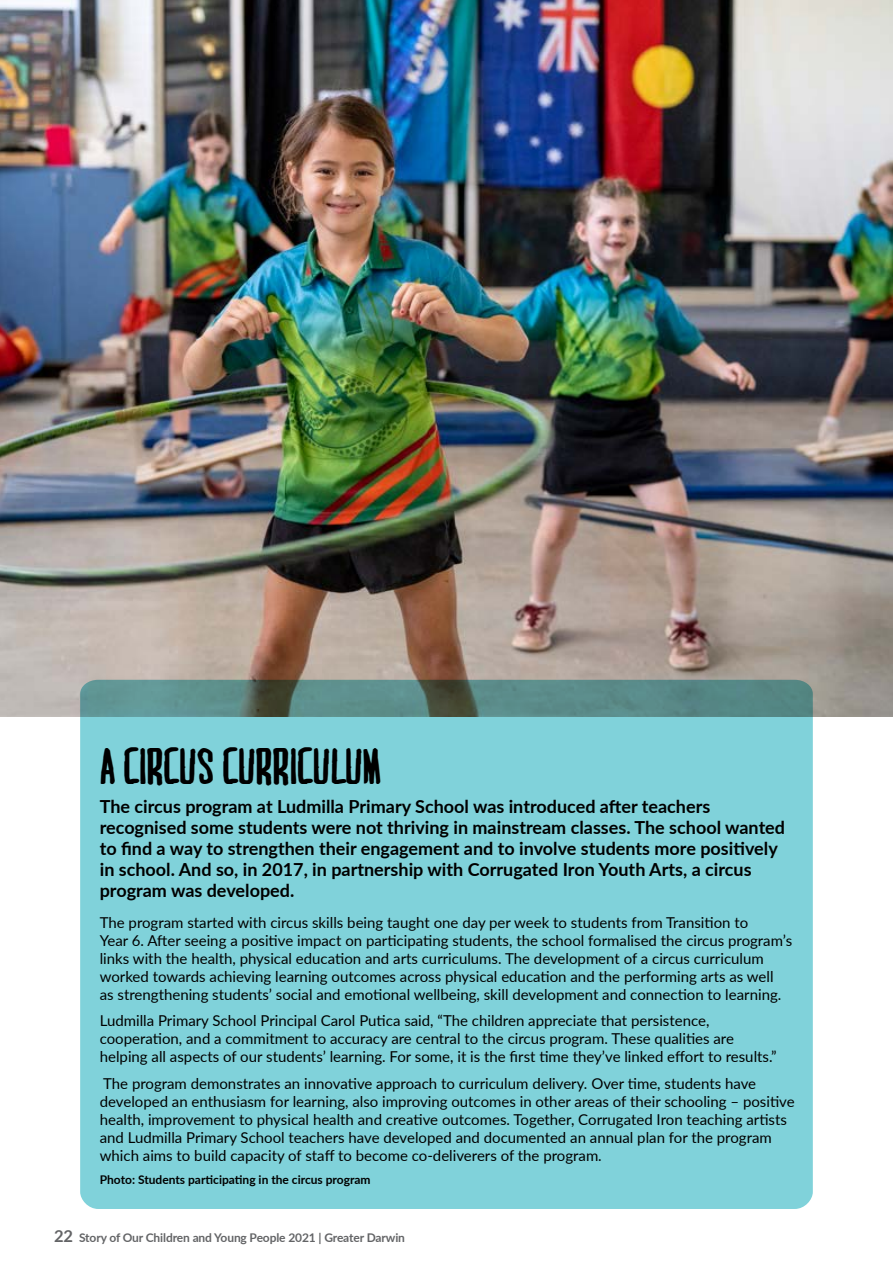
<style>
.page{position:relative;width:893px;height:1263px;background:#fff}
.page>*{position:absolute;margin:0;border:0;box-sizing:border-box;transform-origin:0 0}
.t1{font:48px "MARI&DAVIDBOLD";letter-spacing:.02em;color:#000}
.t2{font:700 18px/21px "Lato";color:#000}
.t3{font:15px/18px "Lato";color:#000}
.t4{font:700 12px "Lato";letter-spacing:-.01em;color:#636466}
.t5{font:700 12px "Lato";color:#000}
.s1{font-size:16.5px}
</style>
<div class="page">
<img style="left:0;top:0;width:893px;height:716px">
<svg style="left:80px;top:680px;width:733px;height:529px;fill:#80d2da"></svg>
<h1 class="t1" style="left:100px;top:747px;width:283px">A CIRCUS CURRICULUM</h1>
<p class="t2" style="left:100px;top:795px;width:687px">The circus program at Ludmilla Primary School was introduced after teachers recognised some students were not thriving in mainstream classes. The school wanted to find a way to strengthen their engagement and to involve students more positively in school. And so, in 2017, in partnership with Corrugated Iron Youth Arts, a circus program was developed.</p>
<p class="t3" style="left:100px;top:913px;width:694px">The program started with circus skills being taught one day per week to students from Transition to<br>Year 6. After seeing a positive impact on participating students, the school formalised the circus program’s links with the health, physical education and arts curriculums. The development of a circus curriculum worked towards achieving learning outcomes across physical education and the performing arts as well<br>as strengthening students’ social and emotional wellbeing, skill development and connection to learning.</p>
<p class="t3" style="left:100px;top:1011px;width:678px">Ludmilla Primary School Principal Carol Putica said, “The children appreciate that persistence, cooperation, and a commitment to accuracy are central to the circus program. These qualities are helping all aspects of our students’ learning. For some, it is the first time they’ve linked effort to results.”</p>
<p class="t3" style="left:100px;top:1074px;width:696px">The program demonstrates an innovative approach to curriculum delivery. Over time, students have developed an enthusiasm for learning, also improving outcomes in other areas of their schooling – positive health, improvement to physical health and creative outcomes. Together, Corrugated Iron teaching artists and Ludmilla Primary School teachers have developed and documented an annual plan for the program which aims to build capacity of staff to become co-deliverers of the program.</p>
<p class="t5" style="left:100px;top:1171px;width:272px">Photo: Students participating in the circus program</p>
<p class="t4" style="left:54px;top:1229px;width:353px"><span class="s1">22</span> Story of Our Children and Young People 2021 | Greater Darwin</p>
</div>
